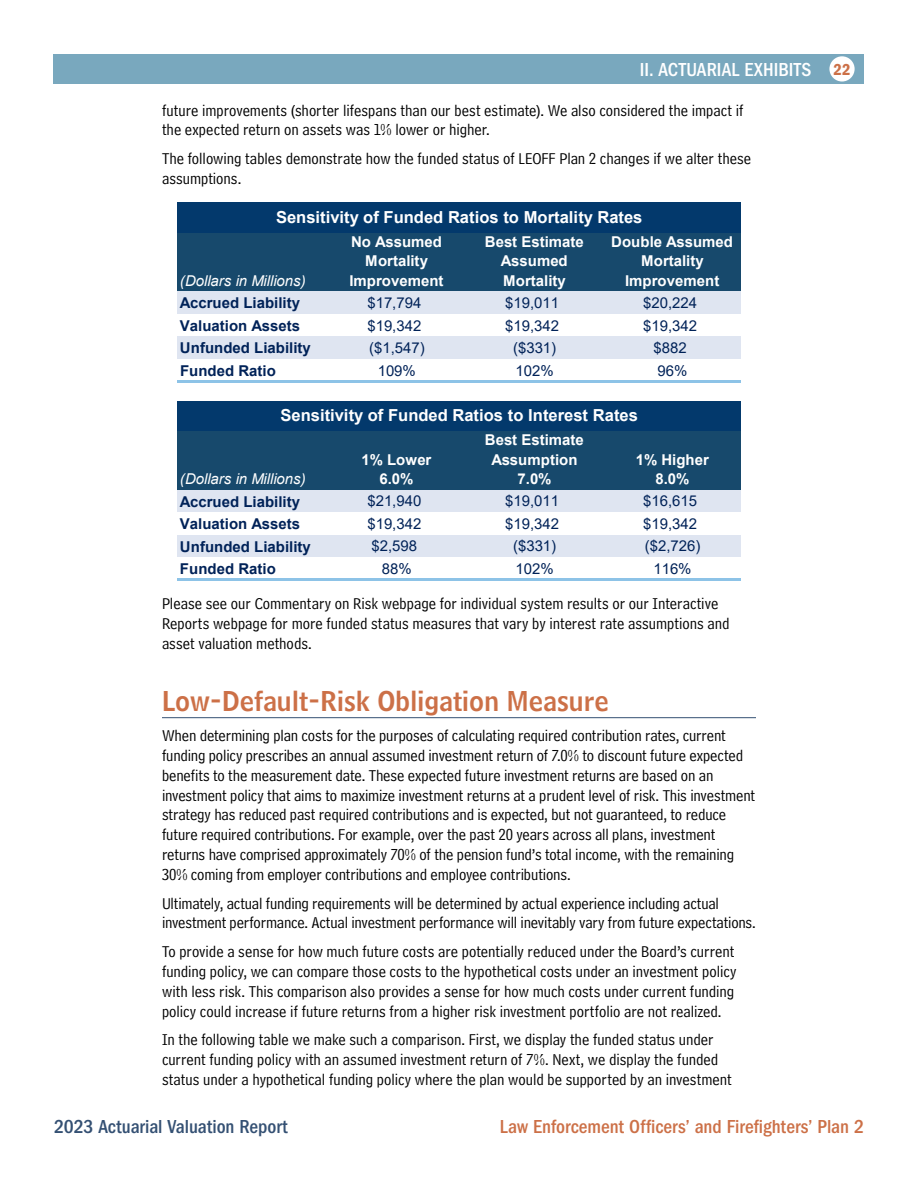
<style>
.page{position:relative;width:918px;height:1188px;background:#fff}
.page>*{position:absolute;margin:0;border:0;box-sizing:border-box;transform-origin:0 0}
.t1{font:27px "Bell Centennial Std Name Num";letter-spacing:-.005em;color:#cc7047}
.t2{font:500 condensed 19.5px "ITC Franklin Gothic Std";letter-spacing:.005em;color:#cc7047}
.t3{font:500 condensed 19.5px "ITC Franklin Gothic Std";letter-spacing:-.005em;color:#345073}
.t4{font:500 condensed 19.5px "ITC Franklin Gothic Std";color:#fff}
.t5{font:16.5px/19.8px "Bell Centennial Std Address";letter-spacing:-.005em;color:#000}
.t6{font:700 16.5px "Arial";color:#fff}
.t7{font:16.5px "ITC Franklin Gothic Std Dm Cd";color:#cc7047}
.t8{font:15px "Arial";color:#002258}
.t9{font:700 15px/19.2px "Arial";color:#fff;text-align:center}
.t10{font:700 15px "Arial";color:#002258}
.t11{font:italic 15px "Arial";letter-spacing:-.005em;color:#fff}
</style>
<div class="page">
<div style="left:54px;top:54px;width:810px;height:30px;background:#79a8be"></div>
<div style="left:829px;top:56px;width:26px;height:26px;background:#fff;border-radius:50%"></div>
<div style="left:178px;top:202px;width:563px;height:31px;background:#03396c"></div>
<div style="left:178px;top:233px;width:563px;height:59px;background:#17496c"></div>
<div style="left:178px;top:292px;width:563px;height:22px;background:#dfe5f1"></div>
<div style="left:178px;top:337px;width:563px;height:22px;background:#dfe5f1"></div>
<hr style="left:177px;top:380px;width:564px;height:2px;background:#8dc3e7">
<div style="left:178px;top:401px;width:563px;height:30px;background:#03396c"></div>
<div style="left:178px;top:431px;width:563px;height:59px;background:#17496c"></div>
<div style="left:178px;top:490px;width:563px;height:22px;background:#dfe5f1"></div>
<div style="left:178px;top:535px;width:563px;height:22px;background:#dfe5f1"></div>
<hr style="left:177px;top:578px;width:564px;height:3px;background:#8dc3e7">
<hr style="left:162px;top:717px;width:594px;height:1px;background:#345073">
<p class="t4" style="left:640px;top:58px;width:38px">II. Actuarial</p>
<p class="t4" style="left:744px;top:58px;width:16px">Exhibits</p>
<p class="t5" style="left:162px;top:100px;width:583px">future improvements (shorter lifespans than our best estimate). We also considered the impact if the expected return on assets was 1% lower or higher.</p>
<p class="t5" style="left:162px;top:149px;width:591px">The following tables demonstrate how the funded status of LEOFF Plan 2 changes if we alter these assumptions.</p>
<p class="t6" style="left:276px;top:205px;width:368px">Sensitivity of Funded Ratios to Mortality Rates</p>
<p class="t11" style="left:180px;top:271px;width:127px">(Dollars in Millions)</p>
<p class="t9" style="left:349px;top:232px;width:96px">No Assumed<br>Mortality<br>Improvement</p>
<p class="t9" style="left:485px;top:232px;width:100px">Best Estimate<br>Assumed<br>Mortality</p>
<p class="t9" style="left:611px;top:232px;width:123px">Double Assumed<br>Mortality<br>Improvement</p>
<p class="t10" style="left:180px;top:292px;width:122px">Accrued Liability</p>
<p class="t8" style="left:367px;top:293px;width:55px">$17,794</p>
<p class="t8" style="left:505px;top:293px;width:55px">$19,011</p>
<p class="t8" style="left:643px;top:293px;width:55px">$20,224</p>
<p class="t10" style="left:180px;top:315px;width:122px">Valuation Assets</p>
<p class="t8" style="left:367px;top:315px;width:55px">$19,342</p>
<p class="t8" style="left:505px;top:315px;width:55px">$19,342</p>
<p class="t8" style="left:643px;top:315px;width:55px">$19,342</p>
<p class="t10" style="left:180px;top:337px;width:132px">Unfunded Liability</p>
<p class="t8" style="left:369px;top:338px;width:57px">($1,547)</p>
<p class="t8" style="left:513px;top:338px;width:45px">($331)</p>
<p class="t8" style="left:653px;top:338px;width:35px">$882</p>
<p class="t10" style="left:180px;top:360px;width:97px">Funded Ratio</p>
<p class="t8" style="left:378px;top:360px;width:40px">109%</p>
<p class="t8" style="left:516px;top:360px;width:40px">102%</p>
<p class="t8" style="left:658px;top:360px;width:31px">96%</p>
<p class="t6" style="left:281px;top:403px;width:359px">Sensitivity of Funded Ratios to Interest Rates</p>
<p class="t11" style="left:180px;top:469px;width:127px">(Dollars in Millions)</p>
<p class="t9" style="left:361px;top:450px;width:71px">1% Lower<br>6.0%</p>
<p class="t9" style="left:485px;top:431px;width:100px">Best Estimate<br>Assumption<br>7.0%</p>
<p class="t9" style="left:636px;top:450px;width:75px">1% Higher<br>8.0%</p>
<p class="t10" style="left:180px;top:491px;width:122px">Accrued Liability</p>
<p class="t8" style="left:367px;top:491px;width:55px">$21,940</p>
<p class="t8" style="left:505px;top:491px;width:55px">$19,011</p>
<p class="t8" style="left:643px;top:491px;width:55px">$16,615</p>
<p class="t10" style="left:180px;top:513px;width:122px">Valuation Assets</p>
<p class="t8" style="left:367px;top:513px;width:55px">$19,342</p>
<p class="t8" style="left:505px;top:513px;width:55px">$19,342</p>
<p class="t8" style="left:643px;top:513px;width:55px">$19,342</p>
<p class="t10" style="left:180px;top:536px;width:132px">Unfunded Liability</p>
<p class="t8" style="left:372px;top:536px;width:47px">$2,598</p>
<p class="t8" style="left:513px;top:536px;width:45px">($331)</p>
<p class="t8" style="left:645px;top:536px;width:57px">($2,726)</p>
<p class="t10" style="left:180px;top:558px;width:97px">Funded Ratio</p>
<p class="t8" style="left:382px;top:558px;width:31px">88%</p>
<p class="t8" style="left:516px;top:558px;width:40px">102%</p>
<p class="t8" style="left:653px;top:558px;width:40px">116%</p>
<p class="t5" style="left:162px;top:594px;width:569px">Please see our Commentary on Risk webpage for individual system results or our Interactive<br>Reports webpage for more funded status measures that vary by interest rate assumptions and asset valuation methods.</p>
<h1 class="t1" style="left:162px;top:684px;width:448px">Low-Default-Risk Obligation Measure</h1>
<p class="t5" style="left:162px;top:726px;width:595px">When determining plan costs for the purposes of calculating required contribution rates, current funding policy prescribes an annual assumed investment return of 7.0% to discount future expected benefits to the measurement date. These expected future investment returns are based on an investment policy that aims to maximize investment returns at a prudent level of risk. This investment strategy has reduced past required contributions and is expected, but not guaranteed, to reduce future required contributions. For example, over the past 20 years across all plans, investment returns have comprised approximately 70% of the pension fund’s total income, with the remaining 30% coming from employer contributions and employee contributions.</p>
<p class="t5" style="left:162px;top:893px;width:595px">Ultimately, actual funding requirements will be determined by actual experience including actual investment performance. Actual investment performance will inevitably vary from future expectations.</p>
<p class="t5" style="left:162px;top:942px;width:576px">To provide a sense for how much future costs are potentially reduced under the Board’s current funding policy, we can compare those costs to the hypothetical costs under an investment policy with less risk. This comparison also provides a sense for how much costs under current funding policy could increase if future returns from a higher risk investment portfolio are not realized.</p>
<p class="t5" style="left:162px;top:1030px;width:571px">In the following table we make such a comparison. First, we display the funded status under current funding policy with an assumed investment return of 7%. Next, we display the funded status under a hypothetical funding policy where the plan would be supported by an investment</p>
<p class="t7" style="left:834px;top:60px;width:18px">22</p>
<p class="t3" style="left:54px;top:1116px;width:235px">2023 Actuarial Valuation Report</p>
<p class="t2" style="left:500px;top:1116px;width:366px">Law Enforcement Officers’ and Firefighters’ Plan 2</p>
</div>
